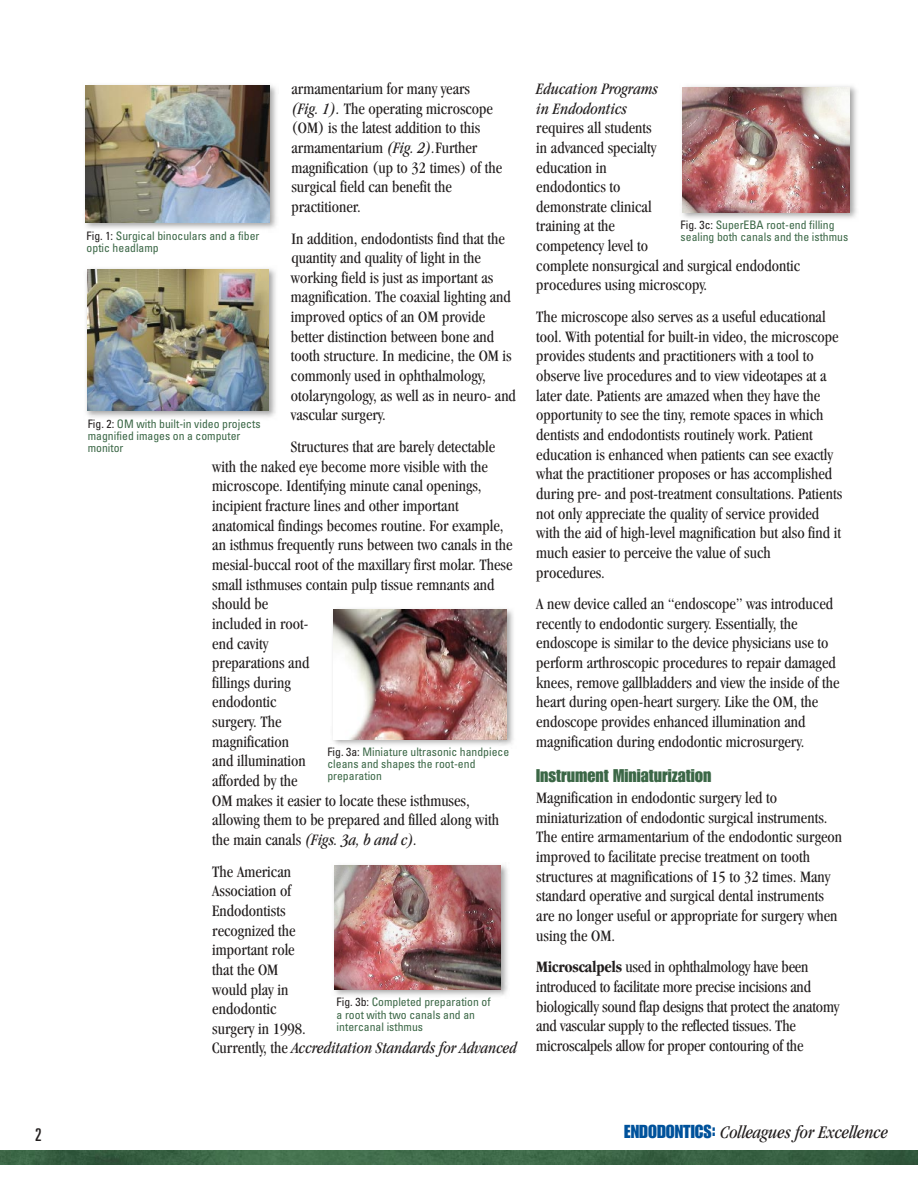
<style>
.page{position:relative;width:918px;height:1188px;background:#fff}
.page>*{position:absolute;margin:0;border:0;box-sizing:border-box;transform-origin:0 0}
.t1{font:italic condensed 18.45px "Garamond";color:#231f1f}
.t2{font:18px "Impact";color:#3b6746}
.t3{font:ultra-condensed 17.55px "Univers";color:#231f1f}
.t4{font:condensed 16.5px/19.6px "Garamond";color:#231f1f}
.t5{font:italic condensed 16.5px/19.6px "Garamond";color:#231f1f}
.t6{font:condensed 11.7px/12.1px "Univers";color:#3b6746}
.s1{font-style:italic}
.s2{color:#231f1f}
.s3{font-weight:700}
.s4{font-family:"Impact";font-style:normal;font-stretch:normal;color:#00529b}
.s5{font-family:"Impact";font-style:normal;font-stretch:normal;font-size:24px;color:#00529b}
</style>
<div class="page">
<img style="left:334px;top:865px;width:174px;height:131px">
<img style="left:332px;top:609px;width:182px;height:137px">
<img style="left:682px;top:86px;width:175px;height:133px">
<img style="left:85px;top:85px;width:192px;height:144px">
<img style="left:86px;top:268px;width:190px;height:150px">
<img style="left:0;top:1151px;width:918px;height:13px">
<img style="left:86px;top:85px;width:183px;height:138px">
<img style="left:87px;top:269px;width:181px;height:142px">
<img style="left:335px;top:866px;width:166px;height:124px">
<img style="left:682px;top:87px;width:168px;height:125px">
<img style="left:333px;top:610px;width:174px;height:129px">
<p class="t4" style="left:291px;top:80px;width:212px">armamentarium for many years<br><span class="s1">(Fig. 1).</span> The operating microscope (OM) is the latest addition to this armamentarium <span class="s1">(Fig. 2).</span>Further magnification (up to 32 times) of the surgical field can benefit the practitioner.</p>
<p class="t4" style="left:291px;top:230px;width:226px">In addition, endodontists find that the quantity and quality of light in the working field is just as important as magnification. The coaxial lighting and improved optics of an OM provide better distinction between bone and tooth structure. In medicine, the OM is commonly used in ophthalmology, otolaryngology, as well as in neuro- and vascular surgery.</p>
<p class="t4" style="left:212px;top:438px;width:302px;text-indent:79px">Structures that are barely detectable with the naked eye become more visible with the microscope. Identifying minute canal openings, incipient fracture lines and other important anatomical findings becomes routine. For example, an isthmus frequently runs between two canals in the mesial-buccal root of the maxillary first molar. These small isthmuses contain pulp tissue remnants and should be<br>included in root-<br>end cavity<br>preparations and<br>fillings during<br>endodontic<br>surgery. The<br>magnification<br>and illumination<br>afforded by the<br>OM makes it easier to locate these isthmuses, allowing them to be prepared and filled along with the main canals <span class="s1">(Figs. 3a, b and c).</span></p>
<p class="t4" style="left:212px;top:863px;width:306px">The American<br>Association of<br>Endodontists<br>recognized the<br>important role<br>that the OM<br>would play in<br>endodontic<br>surgery in 1998.<br>Currently, the <span class="s1">Accreditation Standards for Advanced</span></p>
<p class="t6" style="left:87px;top:230px;width:174px"><span class="s2">Fig. 1:</span> Surgical binoculars and a fiber optic headlamp</p>
<p class="t6" style="left:88px;top:419px;width:174px"><span class="s2">Fig. 2:</span> OM with built-in video projects magnified images on a computer monitor</p>
<p class="t6" style="left:327px;top:747px;width:183px"><span class="s2">Fig. 3a:</span> Miniature ultrasonic handpiece cleans and shapes the root-end preparation</p>
<p class="t6" style="left:337px;top:997px;width:155px"><span class="s2">Fig. 3b:</span> Completed preparation of a root with two canals and an intercanal isthmus</p>
<p class="t5" style="left:536px;top:80px;width:123px">Education Programs in Endodontics</p>
<p class="t4" style="left:536px;top:119px;width:265px">requires all students<br>in advanced specialty<br>education in<br>endodontics to<br>demonstrate clinical<br>training at the<br>competency level to<br>complete nonsurgical and surgical endodontic procedures using microscopy.</p>
<p class="t4" style="left:536px;top:308px;width:307px">The microscope also serves as a useful educational tool. With potential for built-in video, the microscope provides students and practitioners with a tool to observe live procedures and to view videotapes at a later date. Patients are amazed when they have the opportunity to see the tiny, remote spaces in which dentists and endodontists routinely work. Patient education is enhanced when patients can see exactly what the practitioner proposes or has accomplished during pre- and post-treatment consultations. Patients not only appreciate the quality of service provided with the aid of high-level magnification but also find it much easier to perceive the value of such procedures.</p>
<p class="t4" style="left:536px;top:595px;width:305px">A new device called an “endoscope” was introduced recently to endodontic surgery. Essentially, the endoscope is similar to the device physicians use to perform arthroscopic procedures to repair damaged knees, remove gallbladders and view the inside of the heart during open-heart surgery. Like the OM, the endoscope provides enhanced illumination and magnification during endodontic microsurgery.</p>
<p class="t2" style="left:536px;top:769px;width:177px">Instrument Miniaturization</p>
<p class="t4" style="left:536px;top:789px;width:307px">Magnification in endodontic surgery led to miniaturization of endodontic surgical instruments.<br>The entire armamentarium of the endodontic surgeon improved to facilitate precise treatment on tooth structures at magnifications of 15 to 32 times. Many standard operative and surgical dental instruments are no longer useful or appropriate for surgery when using the OM.</p>
<p class="t4" style="left:536px;top:959px;width:304px"><span class="s3">Microscalpels</span> used in ophthalmology have been introduced to facilitate more precise incisions and biologically sound flap designs that protect the anatomy and vascular supply to the reflected tissues. The microscalpels allow for proper contouring of the</p>
<p class="t6" style="left:681px;top:220px;width:169px"><span class="s2">Fig. 3c:</span> SuperEBA root-end filling sealing both canals and the isthmus</p>
<p class="t3" style="left:35px;top:1128px;width:8px">2</p>
<p class="t1" style="left:624px;top:1125px;width:265px"><span class="s4">ENDODONTICS</span><span class="s5">:</span> Colleagues for Excellence</p>
</div>
